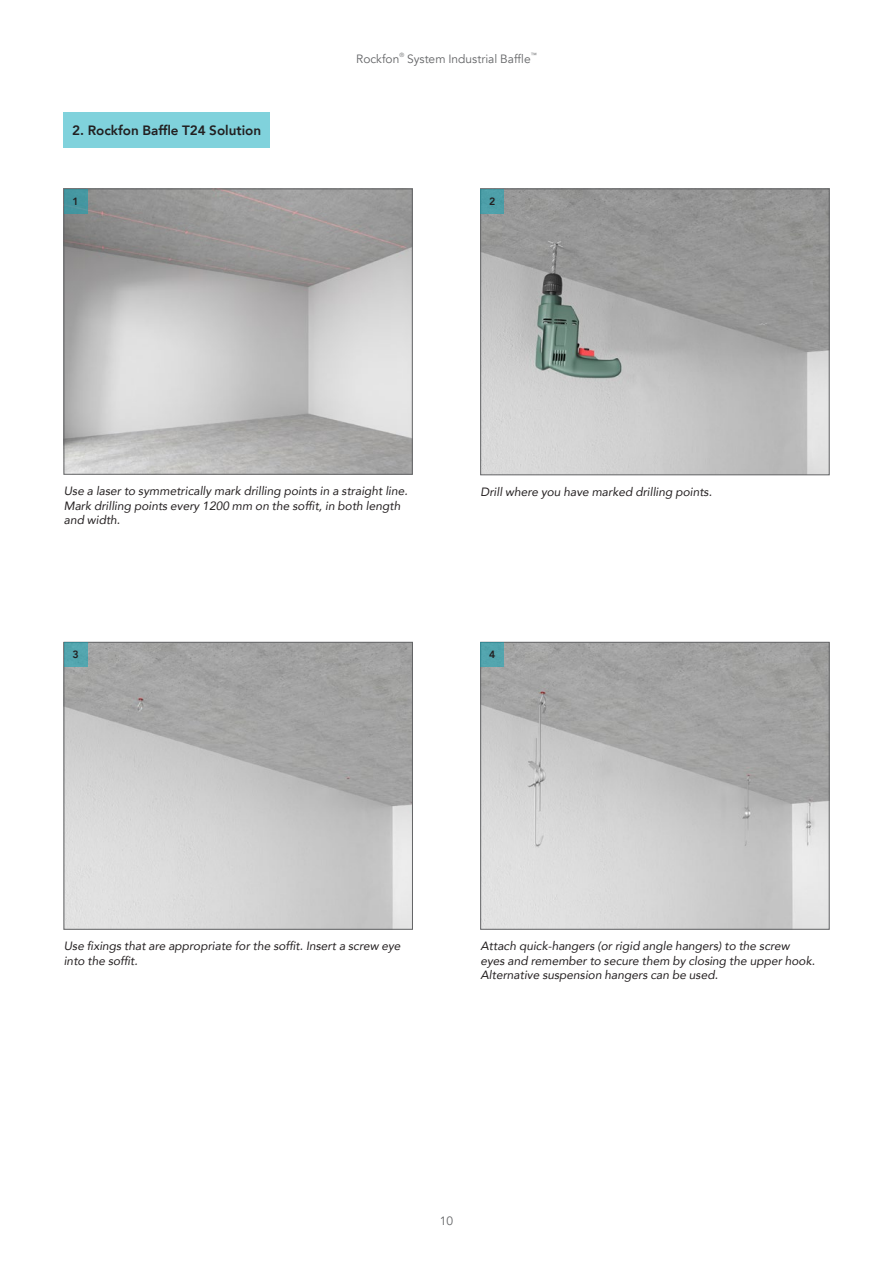
<style>
.page{position:relative;width:893px;height:1263px;background:#fff}
.page>*{position:absolute;margin:0;border:0;box-sizing:border-box;transform-origin:0 0}
.t1{font:800 13.5px "Avenir";color:#231f20}
.t2{font:italic 12px/14.2px "Avenir";color:#231f20}
.t3{font:12px "Avenir";color:#636466}
.t4{font:800 10.5px "Avenir";color:#231f20}
.t5{font:6px "Avenir";color:#636466}
</style>
<div class="page">
<img style="left:66px;top:644px;width:345px;height:283px">
<div style="left:64px;top:642px;width:349px;height:287px;border:1px solid #636466"></div>
<img style="left:482px;top:644px;width:345px;height:283px">
<div style="left:480px;top:642px;width:349px;height:287px;border:1px solid #636466"></div>
<div style="left:480px;top:642px;width:24px;height:24px;background:#52a4ad"></div>
<div style="left:64px;top:642px;width:23px;height:24px;background:#53a5ae"></div>
<img style="left:66px;top:191px;width:344px;height:281px">
<div style="left:64px;top:189px;width:348px;height:285px;border:1px solid #636466"></div>
<img style="left:482px;top:191px;width:345px;height:282px">
<div style="left:480px;top:189px;width:349px;height:286px;border:1px solid #636466"></div>
<div style="left:480px;top:189px;width:24px;height:24px;background:#4d9fa8"></div>
<div style="left:64px;top:189px;width:23px;height:24px;background:#4496a0"></div>
<div style="left:64px;top:113px;width:206px;height:35px;background:#80d2dc"></div>
<p class="t1" style="left:72px;top:120px;width:190px">2. Rockfon Baffle T24 Solution</p>
<p class="t3" style="left:356px;top:52px;width:45px">Rockfon</p>
<p class="t5" style="left:399px;top:51px;width:6px">®</p>
<p class="t3" style="left:407px;top:52px;width:125px">System Industrial Baffle</p>
<p class="t5" style="left:531px;top:51px;width:7px">™</p>
<p class="t4" style="left:73px;top:193px;width:8px">1</p>
<p class="t4" style="left:489px;top:193px;width:8px">2</p>
<p class="t2" style="left:64px;top:484px;width:346px">Use a laser to symmetrically mark drilling points in a straight line.<br>Mark drilling points every 1200 mm on the soffit, in both length and width.</p>
<p class="t2" style="left:480px;top:484px;width:233px">Drill where you have marked drilling points.</p>
<p class="t4" style="left:72px;top:646px;width:8px">3</p>
<p class="t4" style="left:489px;top:646px;width:8px">4</p>
<p class="t2" style="left:64px;top:939px;width:338px">Use fixings that are appropriate for the soffit. Insert a screw eye into the soffit.</p>
<p class="t2" style="left:480px;top:939px;width:336px">Attach quick-hangers (or rigid angle hangers) to the screw eyes and remember to secure them by closing the upper hook.<br>Alternative suspension hangers can be used.</p>
<p class="t3" style="left:440px;top:1213px;width:15px">10</p>
</div>
